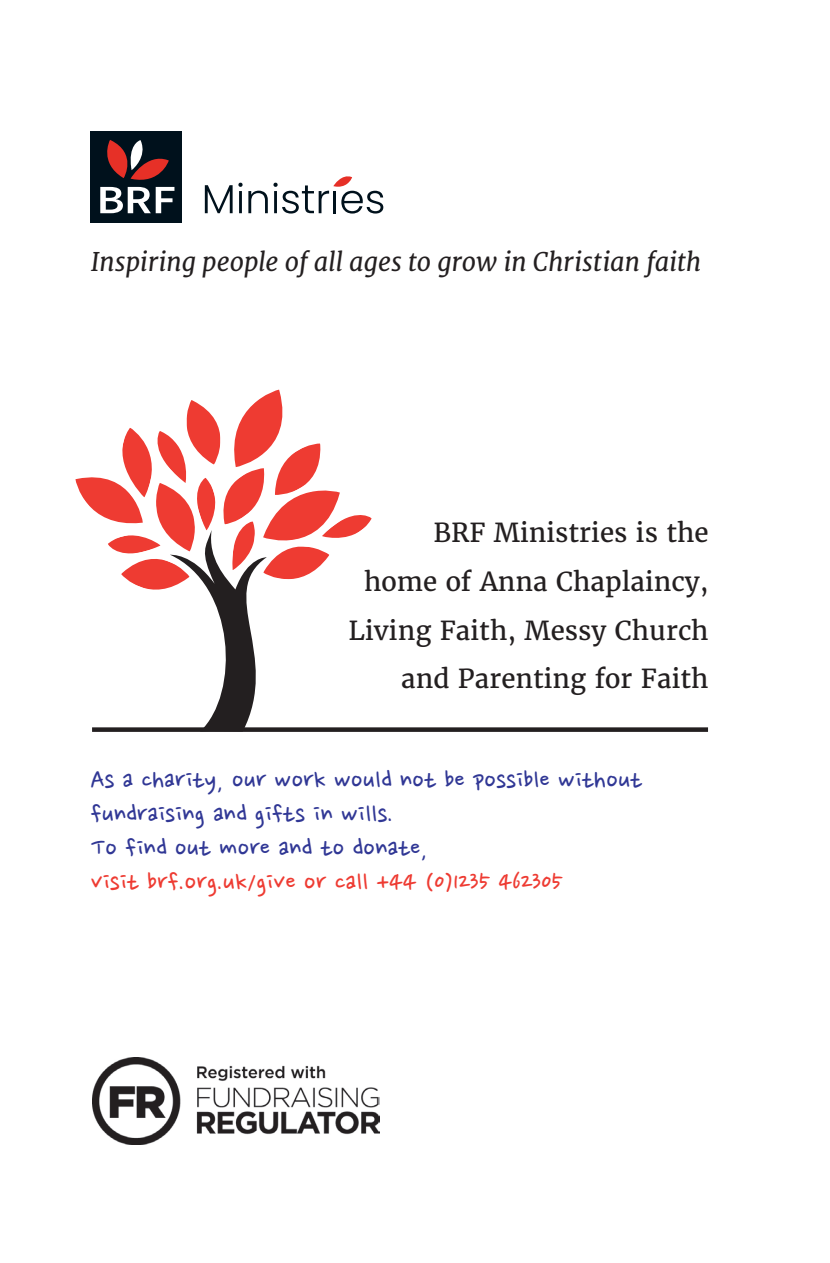
<style>
.page{position:relative;width:830px;height:1263px;background:#fff}
.page>*{position:absolute;margin:0;border:0;box-sizing:border-box;transform-origin:0 0}
.t1{font:29.47px/34px "Nanum Pen";color:#303795}
.t2{font:29.47px "Nanum Pen";color:#ee3b32}
.t3{font:26.1px/48.8px "Merriweather";color:#231f20;text-align:right}
.t4{font:italic 25.65px "Merriweather";letter-spacing:-.01em;color:#231f20}
</style>
<div class="page">
<svg style="left:205px;top:185px;width:27px;height:28px"></svg>
<svg style="left:238px;top:183px;width:4px;height:30px"></svg>
<svg style="left:248px;top:176px;width:135px;height:38px"></svg>
<div style="left:91px;top:131px;width:91px;height:91px;background:#00111c"></div>
<svg style="left:100px;top:187px;width:74px;height:26px"></svg>
<svg style="left:107px;top:141px;width:62px;height:39px"></svg>
<svg style="left:75px;top:392px;width:297px;height:335px"></svg>
<div style="left:92px;top:727px;width:615px;height:5px;background:#231f20"></div>
<img style="left:92px;top:1057px;width:287px;height:88px">
<p class="t4" style="left:91px;top:246px;width:612px">Inspiring people of all ages to grow in Christian faith</p>
<p class="t3" style="left:348px;top:508px;width:361px">BRF Ministries is the<br>home of Anna Chaplaincy,<br>Living Faith, Messy Church and Parenting for Faith</p>
<p class="t1" style="left:91px;top:764px;width:552px">As a charity, our work would not be possible without fundraising and gifts in wills.<br>To find out more and to donate,</p>
<p class="t2" style="left:91px;top:868px;width:473px">visit brf.org.uk/give or call +44 (0)1235 462305</p>
</div>
